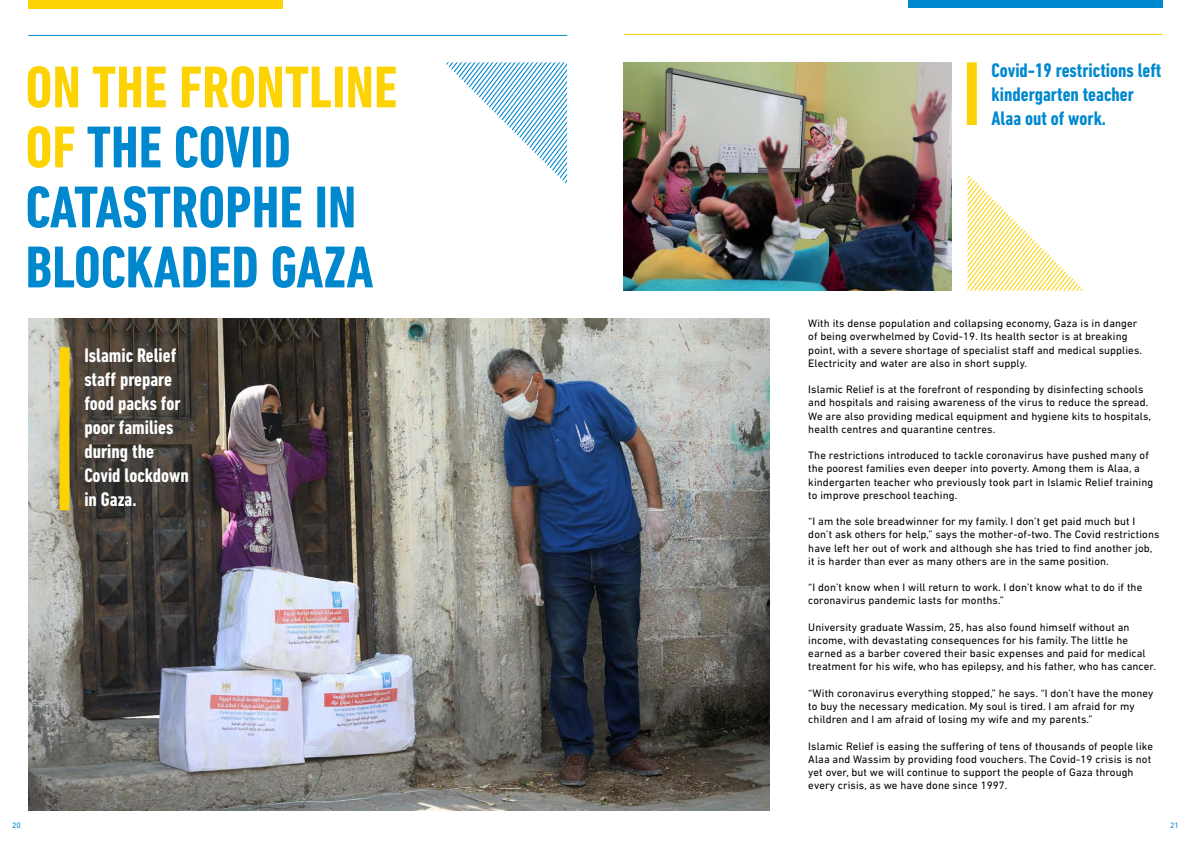
<style>
.page{position:relative;width:1191px;height:842px;background:#fff}
.page>*{position:absolute;margin:0;border:0;box-sizing:border-box;transform-origin:0 0}
.t1{font:700 condensed 60px/60px "DIN Next LT Pro";color:#0088ce}
.t2{font:700 condensed 20px/24px "DIN Next LT Pro";color:#fff}
.t3{font:700 condensed 20px/24px "DIN Next LT Pro";color:#0088ce}
.t4{font:11px/13.2px "DIN Next LT Pro";letter-spacing:.01em;color:#000}
.t5{font:8px "DIN Next LT Pro";color:#0088ce}
.s1{color:#fed304}
</style>
<div class="page">
<img style="left:29px;top:319px;width:740px;height:491px">
<div style="left:28px;top:0;width:255px;height:9px;background:#fed304"></div>
<hr style="left:28px;top:35px;width:539px;height:1px;background:#0088ce">
<svg style="left:446px;top:62px;width:121px;height:122px"></svg>
<div style="left:59px;top:347px;width:10px;height:163px;background:#fed304"></div>
<img style="left:624px;top:62px;width:327px;height:229px">
<hr style="left:624px;top:34px;width:538px;height:1px;background:#fed304">
<div style="left:908px;top:0;width:254px;height:8px;background:#0088ce"></div>
<svg style="left:967px;top:175px;width:116px;height:116px"></svg>
<div style="left:966px;top:62px;width:10px;height:63px;background:#fed304"></div>
<p class="t1" style="left:26px;top:57px;width:373px"><span class="s1">ON THE FRONTLINE<br>OF</span> THE COVID<br>CATASTROPHE IN<br>BLOCKADED GAZA</p>
<p class="t2" style="left:84px;top:343px;width:106px">Islamic Relief staff prepare food packs for poor families during the<br>Covid lockdown in Gaza.</p>
<p class="t3" style="left:991px;top:59px;width:171px">Covid-19 restrictions left kindergarten teacher<br>Alaa out of work.</p>
<p class="t4" style="left:808px;top:317px;width:335px">With its dense population and collapsing economy, Gaza is in danger of being overwhelmed by Covid-19. Its health sector is at breaking point, with a severe shortage of specialist staff and medical supplies.<br>Electricity and water are also in short supply.</p>
<p class="t4" style="left:808px;top:383px;width:344px">Islamic Relief is at the forefront of responding by disinfecting schools and hospitals and raising awareness of the virus to reduce the spread.<br>We are also providing medical equipment and hygiene kits to hospitals, health centres and quarantine centres.</p>
<p class="t4" style="left:808px;top:449px;width:346px">The restrictions introduced to tackle coronavirus have pushed many of the poorest families even deeper into poverty. Among them is Alaa, a kindergarten teacher who previously took part in Islamic Relief training to improve preschool teaching.</p>
<p class="t4" style="left:808px;top:515px;width:353px">“I am the sole breadwinner for my family. I don’t get paid much but I don’t ask others for help,” says the mother-of-two. The Covid restrictions have left her out of work and although she has tried to find another job, it is harder than ever as many others are in the same position.</p>
<p class="t4" style="left:808px;top:581px;width:335px">“I don’t know when I will return to work. I don’t know what to do if the coronavirus pandemic lasts for months.”</p>
<p class="t4" style="left:808px;top:620px;width:349px">University graduate Wassim, 25, has also found himself without an income, with devastating consequences for his family. The little he earned as a barber covered their basic expenses and paid for medical treatment for his wife, who has epilepsy, and his father, who has cancer.</p>
<p class="t4" style="left:808px;top:686px;width:346px">“With coronavirus everything stopped,” he says. “I don’t have the money to buy the necessary medication. My soul is tired. I am afraid for my children and I am afraid of losing my wife and my parents.”</p>
<p class="t4" style="left:808px;top:739px;width:346px">Islamic Relief is easing the suffering of tens of thousands of people like Alaa and Wassim by providing food vouchers. The Covid-19 crisis is not yet over, but we will continue to support the people of Gaza through every crisis, as we have done since 1997.</p>
<p class="t5" style="left:12px;top:821px;width:10px">20</p>
<p class="t5" style="left:1170px;top:821px;width:10px">21</p>
</div>
